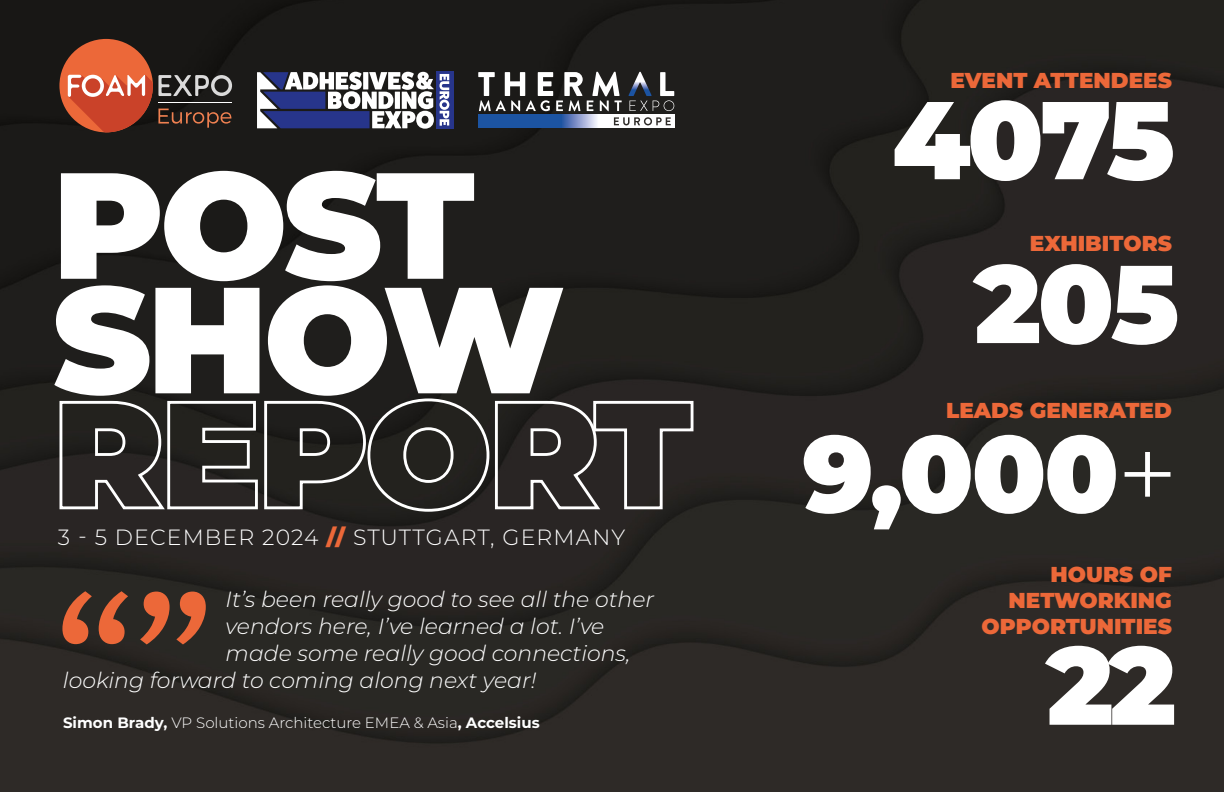
<style>
.page{position:relative;width:1224px;height:792px;background:#fff}
.page>*{position:absolute;margin:0;border:0;box-sizing:border-box;transform-origin:0 0}
.t1{font:900 150.7px/114.5px "Montserrat";letter-spacing:-.03em;color:#fff}
.t2{font:900 110.3px "Montserrat";letter-spacing:-.03em;color:#fff}
.t3{font:900 108px "Montserrat";color:#fff}
.t4{font:italic 300 22px "Montserrat";color:#fff}
.t5{font:300 22px "Montserrat";letter-spacing:.05em;color:#fff}
.t6{font:900 21.6px/25.9px "Montserrat";color:#ec6839;text-align:right}
.t7{font:300 15px "Montserrat";color:#fff}
.s1{font-weight:900;color:#ec6839}
.s2{font-weight:700}
.s3{font-weight:300}
</style>
<div class="page">
<img style="left:0;top:0;width:1224px;height:792px">
<svg style="left:62px;top:591px;width:66px;height:53px"></svg>
<svg style="left:140px;top:592px;width:66px;height:52px"></svg>
<div style="left:59px;top:39px;width:94px;height:93px;background:#ec6839;border-radius:50%"></div>
<svg style="left:68px;top:75px;width:164px;height:57px"></svg>
<div style="left:436px;top:71px;width:17px;height:58px;background:linear-gradient(to bottom,#27358b,#27358b)"></div>
<svg style="left:257px;top:72px;width:192px;height:57px"></svg>
<svg style="left:478px;top:115px;width:196px;height:13px"></svg>
<svg style="left:478px;top:72px;width:144px;height:39px"></svg>
<svg style="left:614px;top:117px;width:57px;height:8px"></svg>
<svg style="left:628px;top:72px;width:46px;height:39px"></svg>
<h1 class="t1" style="left:52px;top:159px;width:642px">POST<br>SHOW<br>REPORT</h1>
<p class="t5" style="left:58px;top:522px;width:569px">3 - 5 DECEMBER 2024 <span class="s1">//</span> STUTTGART, GERMANY</p>
<p class="t4" style="left:226px;top:584px;width:430px">It’s been really good to see all the other</p>
<p class="t4" style="left:226px;top:611px;width:380px">vendors here, I’ve learned a lot. I’ve</p>
<p class="t4" style="left:226px;top:638px;width:406px">made some really good connections,</p>
<p class="t4" style="left:63px;top:665px;width:475px">looking forward to coming along next year!</p>
<p class="t7" style="left:63px;top:713px;width:478px"><span class="s2">Simon Brady,</span> VP Solutions Architecture EMEA &amp; Asia<span class="s2">, Accelsius</span></p>
<p class="t6" style="left:951px;top:66px;width:223px">EVENT ATTENDEES</p>
<h2 class="t2" style="left:892px;top:57px;width:284px">4075</h2>
<p class="t6" style="left:1030px;top:229px;width:143px">EXHIBITORS</p>
<h2 class="t2" style="left:974px;top:221px;width:207px">205</h2>
<p class="t6" style="left:946px;top:396px;width:227px">LEADS GENERATED</p>
<h3 class="t3" style="left:802px;top:393px;width:377px">9,000<span class="s3">+</span></h3>
<p class="t6" style="left:982px;top:560px;width:192px">HOURS OF<br>NETWORKING<br>OPPORTUNITIES</p>
<h2 class="t2" style="left:1046px;top:603px;width:131px">22</h2>
</div>
